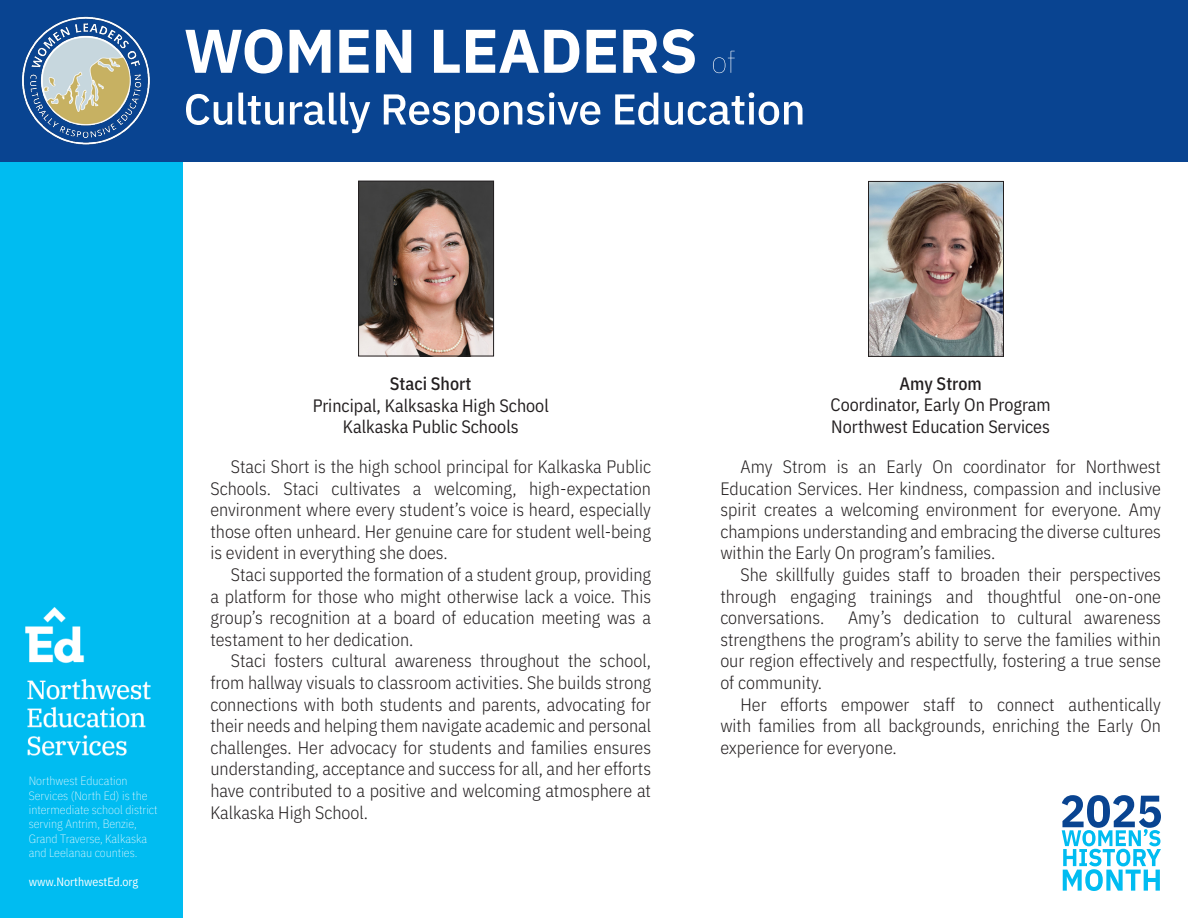
<style>
.page{position:relative;width:1188px;height:918px;background:#fff}
.page>*{position:absolute;margin:0;border:0;box-sizing:border-box;transform-origin:0 0}
.t1{font:300 18px/21.6px "IBM Plex Sans Cond";color:#231f20;text-align:justify}
.t2{font:18px "IBM Plex Sans Cond";color:#231f20}
.t3{font:18px "IBM Plex Sans Cond Medm";color:#231f20}
.t4{font:300 expanded 12px/14.4px "IBM Plex Sans Cond";color:#fff}
.t5{font:12px "IBM Plex Sans Cond";color:#fff}
</style>
<div class="page">
<div style="left:0;top:0;width:183px;height:918px;background:#00bcf1"></div>
<div style="left:0;top:0;width:1188px;height:162px;background:#094491"></div>
<img style="left:26px;top:607px;width:125px;height:148px">
<svg style="left:1062px;top:795px;width:99px;height:96px"></svg>
<svg style="left:186px;top:92px;width:616px;height:41px"></svg>
<svg style="left:185px;top:29px;width:550px;height:45px"></svg>
<img style="left:22px;top:16px;width:128px;height:129px">
<img style="left:360px;top:183px;width:132px;height:171px">
<div style="left:358px;top:181px;width:136px;height:175px;border:1px solid #231f20"></div>
<img style="left:870px;top:183px;width:132px;height:172px">
<div style="left:868px;top:181px;width:136px;height:176px;border:1px solid #231f20"></div>
<p class="t4" style="left:29px;top:773px;width:130px">Northwest Education<br>Services (North Ed) is the intermediate school district serving Antrim, Benzie,<br>Grand Traverse, Kalkaska and Leelanau counties.</p>
<p class="t5" style="left:29px;top:872px;width:111px">www.NorthwestEd.org</p>
<p class="t3" style="left:390px;top:370px;width:83px">Staci Short</p>
<p class="t2" style="left:313px;top:391px;width:238px">Principal, Kalksaska High School</p>
<p class="t2" style="left:343px;top:413px;width:177px">Kalkaska Public Schools</p>
<p class="t1" style="left:210px;top:454px;width:442px;text-indent:20px">Staci Short is the high school principal for Kalkaska Public Schools. Staci cultivates a welcoming, high-expectation environment where every student’s voice is heard, especially those often unheard. Her genuine care for student well-being is evident in everything she does.</p>
<p class="t1" style="left:210px;top:562px;width:442px;text-indent:20px">Staci supported the formation of a student group, providing a platform for those who might otherwise lack a voice. This group’s recognition at a board of education meeting was a testament to her dedication.</p>
<p class="t1" style="left:210px;top:649px;width:442px;text-indent:20px">Staci fosters cultural awareness throughout the school, from hallway visuals to classroom activities. She builds strong connections with both students and parents, advocating for their needs and helping them navigate academic and personal challenges. Her advocacy for students and families ensures understanding, acceptance and success for all, and her efforts have contributed to a positive and welcoming atmosphere at Kalkaska High School.</p>
<p class="t3" style="left:899px;top:369px;width:84px">Amy Strom</p>
<p class="t2" style="left:831px;top:391px;width:222px">Coordinator, Early On Program</p>
<p class="t2" style="left:831px;top:413px;width:220px">Northwest Education Services</p>
<p class="t1" style="left:720px;top:454px;width:442px;text-indent:20px">Amy Strom is an Early On coordinator for Northwest Education Services. Her kindness, compassion and inclusive spirit creates a welcoming environment for everyone. Amy champions understanding and embracing the diverse cultures within the Early On program’s families.</p>
<p class="t1" style="left:720px;top:562px;width:442px;text-indent:20px">She skillfully guides staff to broaden their perspectives through engaging trainings and thoughtful one-on-one conversations.</p>
<p class="t1" style="left:720px;top:606px;width:442px;text-indent:128px">Amy’s dedication to cultural awareness strengthens the program’s ability to serve the families within our region effectively and respectfully, fostering a true sense of community.</p>
<p class="t1" style="left:720px;top:692px;width:442px;text-indent:20px">Her efforts empower staff to connect authentically with families from all backgrounds, enriching the Early On experience for everyone.</p>
</div>
